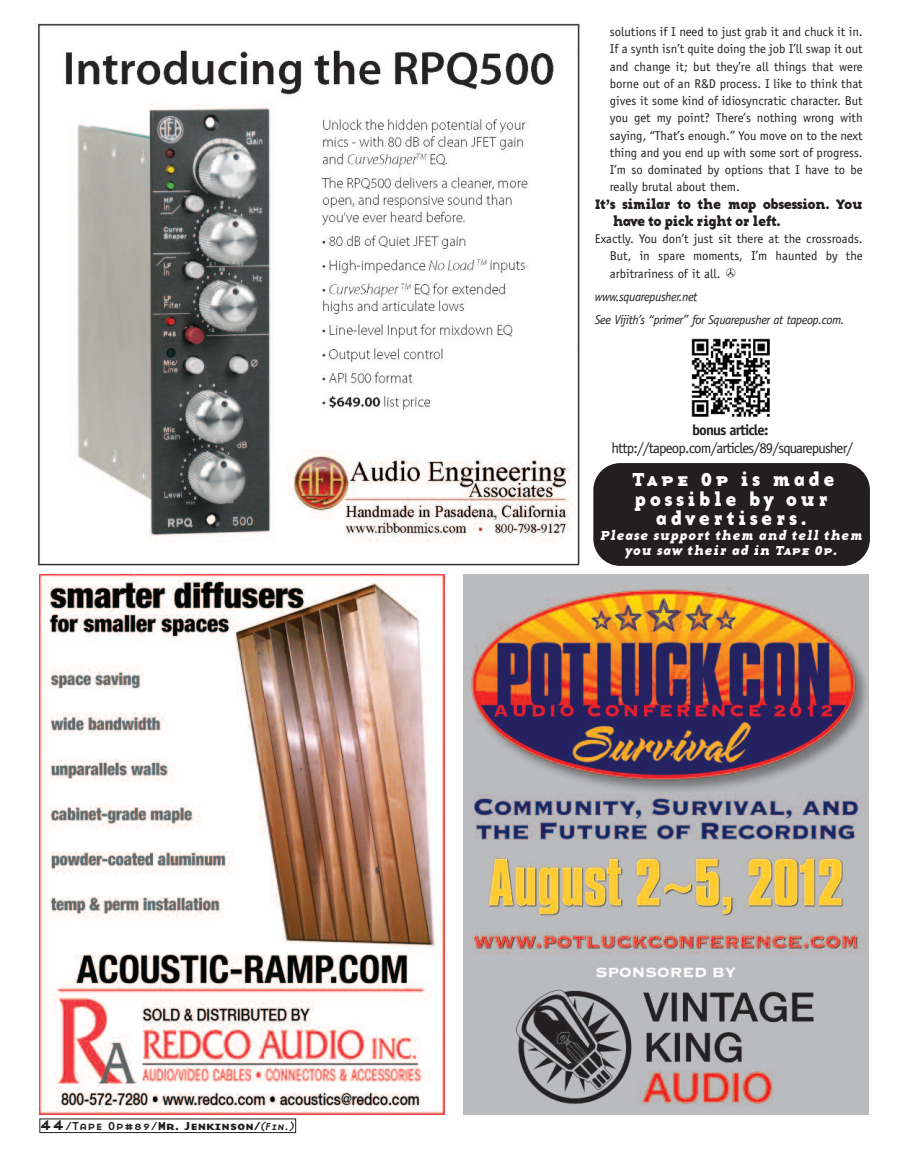
<style>
.page{position:relative;width:905px;height:1161px;background:#fff}
.page>*{position:absolute;margin:0;border:0;box-sizing:border-box;transform-origin:0 0}
.t1{font:19.5px/19.5px "Base Twelve Serif B";letter-spacing:.175em;color:#fff;text-align:center}
.t2{font:19.5px "Base Twelve Serif SCB";letter-spacing:.175em;color:#fff}
.t3{font:14.85px "Officina Sans";letter-spacing:-.055em;color:#231f20}
.t4{font:700 14.85px "Officina Sans";letter-spacing:-.06em;color:#231f20}
.t5{font:14.25px/17.2px "Base Twelve Serif B";letter-spacing:-.04em;color:#231f20}
.t6{font:13.5px/15px "Base Twelve Serif BI";letter-spacing:.06em;color:#fff;text-align:center}
.t7{font:12.75px/17.2px "Officina Sans";color:#231f20;text-align:justify}
.t8{font:italic 12.75px/23.2px "Officina Sans";letter-spacing:-.035em;color:#231f20}
.t9{font:12px "Base Nine SCB";color:#231f20;scale:1.05 1}
.s1{font-family:"Base Nine Small Caps";font-size:18px}
.s2{font-family:"Base Nine Small Caps"}
.s3{font-family:"Base Nine SCI";font-size:10.5px}
.s4{font-family:"Base Twelve Serif B"}
.s5{font-family:"Base Twelve Serif SCBI"}
</style>
<div class="page">
<img style="left:39px;top:574px;width:405px;height:540px">
<img style="left:464px;top:574px;width:404px;height:540px">
<img style="left:691px;top:338px;width:79px;height:79px">
<img style="left:34px;top:23px;width:546px;height:543px">
<div style="left:39px;top:1119px;width:257px;height:14px;border:1px solid #231f20"></div>
<div style="left:593px;top:463px;width:276px;height:103px;background:#231f20;border-radius:27px"></div>
<p class="t9" style="left:40px;top:1119px;width:244px"><span class="s1">44</span><span class="s2">/Tape Op#89/</span>Mr. Jenkinson/<span class="s3">(Fin.)</span></p>
<p class="t7" style="left:610px;top:24px;width:254px">solutions if I need to just grab it and chuck it in.<br>If a synth isn’t quite doing the job I’ll swap it out and change it; but they’re all things that were borne out of an R&amp;D process. I like to think that gives it some kind of idiosyncratic character. But you get my point? There’s nothing wrong with saying, “That’s enough.” You move on to the next thing and you end up with some sort of progress.<br>I’m so dominated by options that I have to be really brutal about them.</p>
<p class="t5" style="left:612px;top:195px;width:251px;text-indent:-18px">It’s similar to the map obsession. You have to pick right or left.</p>
<p class="t7" style="left:610px;top:231px;width:254px;text-indent:-15px">Exactly. You don’t just sit there at the crossroads.<br>But, in spare moments, I’m haunted by the arbitrariness of it all.</p>
<p class="t8" style="left:595px;top:286px;width:251px">www.squarepusher.net<br>See Vijith’s “primer” for Squarepusher at tapeop.com.</p>
<p class="t4" style="left:692px;top:425px;width:78px">bonus article:</p>
<p class="t3" style="left:611px;top:443px;width:243px">http://tapeop.com/articles/89/squarepusher/</p>
<h1 class="t2" style="left:632px;top:468px;width:203px">Tape Op <span class="s4">is made</span></h1>
<h1 class="t1" style="left:635px;top:489px;width:195px">possible by our advertisers.</h1>
<p class="t6" style="left:600px;top:528px;width:263px">Please support them and tell them you saw their ad in <span class="s5">Tape Op</span>.</p>
</div>
